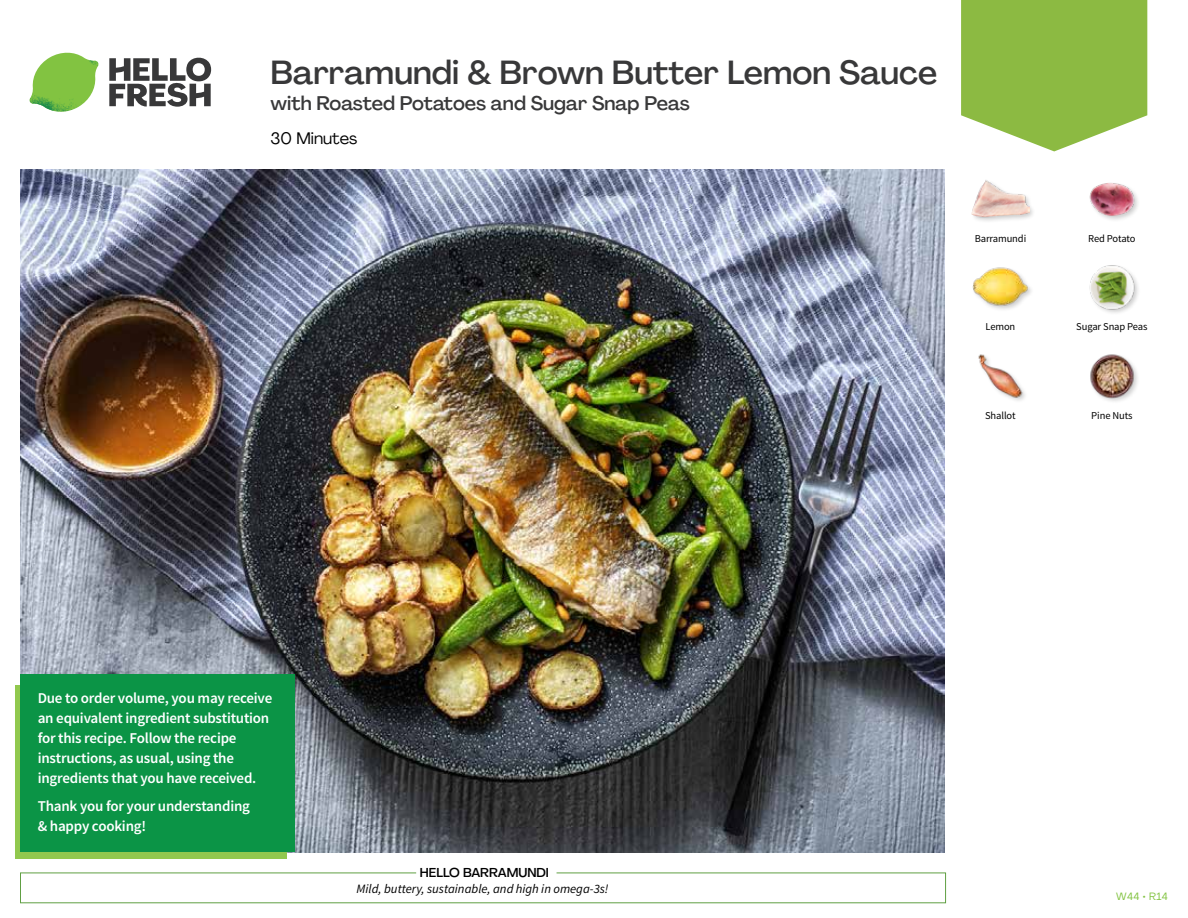
<style>
.page{position:relative;width:1188px;height:918px;background:#fff}
.page>*{position:absolute;margin:0;border:0;box-sizing:border-box;transform-origin:0 0}
.t1{font:500 33px "Agrandir";color:#383839}
.t2{font:500 19.5px "Agrandir";color:#383839}
.t3{font:16.5px "Agrandir";color:#000}
.t4{font:600 15px/20px "Source Sans Pro";letter-spacing:-.015em;color:#fff}
.t5{font:italic 12.75px "Source Sans Pro";color:#000}
.t6{font:500 12.75px "Agrandir";color:#000}
.t7{font:10.5px "Source Sans Pro";letter-spacing:-.01em;color:#000}
.t8{font:10.5px "Agrandir";letter-spacing:.05em;color:#82c341}
</style>
<div class="page">
<svg style="left:109px;top:57px;width:102px;height:50px"></svg>
<svg style="left:34px;top:53px;width:62px;height:40px"></svg>
<img style="left:67px;top:53px;width:32px;height:26px">
<img style="left:33px;top:75px;width:59px;height:11px">
<img style="left:29px;top:79px;width:61px;height:33px">
<img style="left:65px;top:86px;width:27px;height:25px">
<div style="left:20px;top:873px;width:926px;height:30px;border:1px solid #609f43"></div>
<div style="left:416px;top:865px;width:141px;height:15px;background:#fff"></div>
<img style="left:21px;top:170px;width:924px;height:682px">
<svg style="left:961px;top:0;width:186px;height:151px;background:#99c258"></svg>
<img style="left:1090px;top:354px;width:48px;height:48px">
<img style="left:978px;top:354px;width:47px;height:47px">
<img style="left:1089px;top:265px;width:49px;height:48px">
<div style="left:972px;top:267px;width:62px;height:45px;background:#000;opacity:.2"></div>
<img style="left:972px;top:267px;width:57px;height:45px">
<img style="left:1089px;top:183px;width:49px;height:37px">
<div style="left:971px;top:179px;width:65px;height:45px;background:#000;opacity:.2"></div>
<img style="left:972px;top:179px;width:57px;height:45px">
<div style="left:16px;top:685px;width:271px;height:174px;background:#91c84e"></div>
<div style="left:21px;top:674px;width:274px;height:178px;background:#0b9446"></div>
<h1 class="t1" style="left:271px;top:52px;width:668px">Barramundi &amp; Brown Butter Lemon Sauce</h1>
<h2 class="t2" style="left:271px;top:91px;width:421px">with Roasted Potatoes and Sugar Snap Peas</h2>
<p class="t3" style="left:271px;top:128px;width:88px">30 Minutes</p>
<p class="t7" style="left:975px;top:232px;width:53px">Barramundi</p>
<p class="t7" style="left:1088px;top:232px;width:49px">Red Potato</p>
<p class="t7" style="left:985px;top:320px;width:31px">Lemon</p>
<p class="t7" style="left:1076px;top:320px;width:73px">Sugar Snap Peas</p>
<p class="t7" style="left:985px;top:409px;width:32px">Shallot</p>
<p class="t7" style="left:1091px;top:409px;width:43px">Pine Nuts</p>
<p class="t4" style="left:38px;top:688px;width:236px">Due to order volume, you may receive an equivalent ingredient substitution for this recipe. Follow the recipe instructions, as usual, using the ingredients that you have received.</p>
<p class="t4" style="left:38px;top:797px;width:214px">Thank you for your understanding &amp; happy cooking!</p>
<p class="t6" style="left:420px;top:864px;width:131px">HELLO BARRAMUNDI</p>
<p class="t5" style="left:357px;top:881px;width:253px">Mild, buttery, sustainable, and high in omega-3s!</p>
<p class="t8" style="left:1116px;top:890px;width:53px">W44 • R14</p>
</div>
